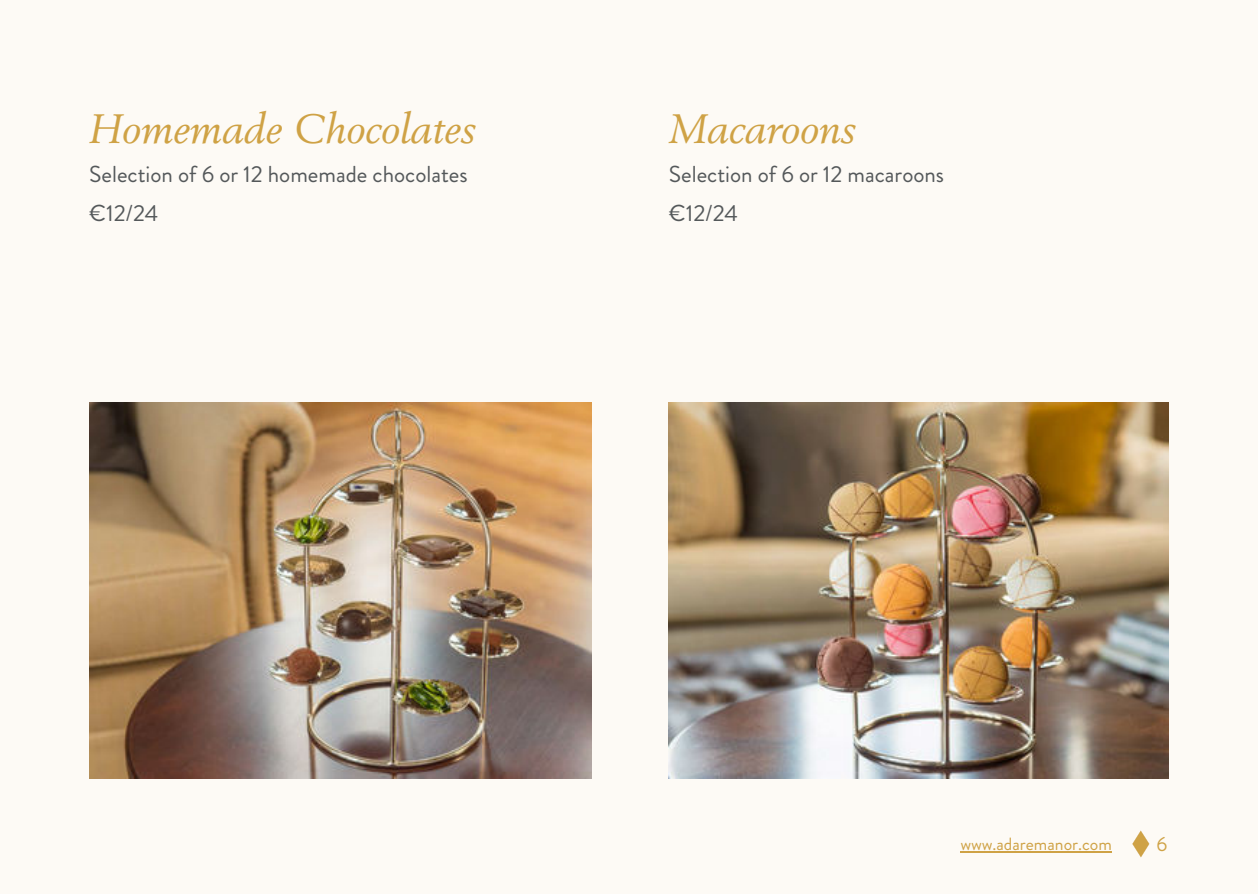
<style>
.page{position:relative;width:1258px;height:894px;background:#fff}
.page>*{position:absolute;margin:0;border:0;box-sizing:border-box;transform-origin:0 0}
.t1{font:italic 40.5px "Berling LT Std";color:#cfa245}
.t2{font:23.1px/39px "Brandon Grotesque";color:#54585a}
.t3{font:20.1px "Brandon Grotesque";color:#cfa245}
.t4{font:17.7px "Brandon Grotesque";color:#cfa245}
</style>
<div class="page">
<div style="left:0;top:0;width:1258px;height:893px;background:#fdfaf5"></div>
<svg style="left:1132px;top:830px;width:17px;height:27px"></svg>
<img style="left:89px;top:402px;width:502px;height:376px">
<img style="left:669px;top:402px;width:499px;height:376px">
<hr style="left:960px;top:851px;width:152px;height:1px;background:#cfa245">
<h1 class="t1" style="left:89px;top:105px;width:388px">Homemade Chocolates</h1>
<p class="t2" style="left:89px;top:155px;width:380px">Selection of 6 or 12 homemade chocolates €12/24</p>
<h1 class="t1" style="left:669px;top:105px;width:188px">Macaroons</h1>
<p class="t2" style="left:669px;top:155px;width:277px">Selection of 6 or 12 macaroons</p>
<p class="t2" style="left:669px;top:194px;width:71px">€12/24</p>
<p class="t4" style="left:960px;top:831px;width:153px">www.adaremanor.com</p>
<p class="t3" style="left:1156px;top:829px;width:12px">6</p>
</div>
